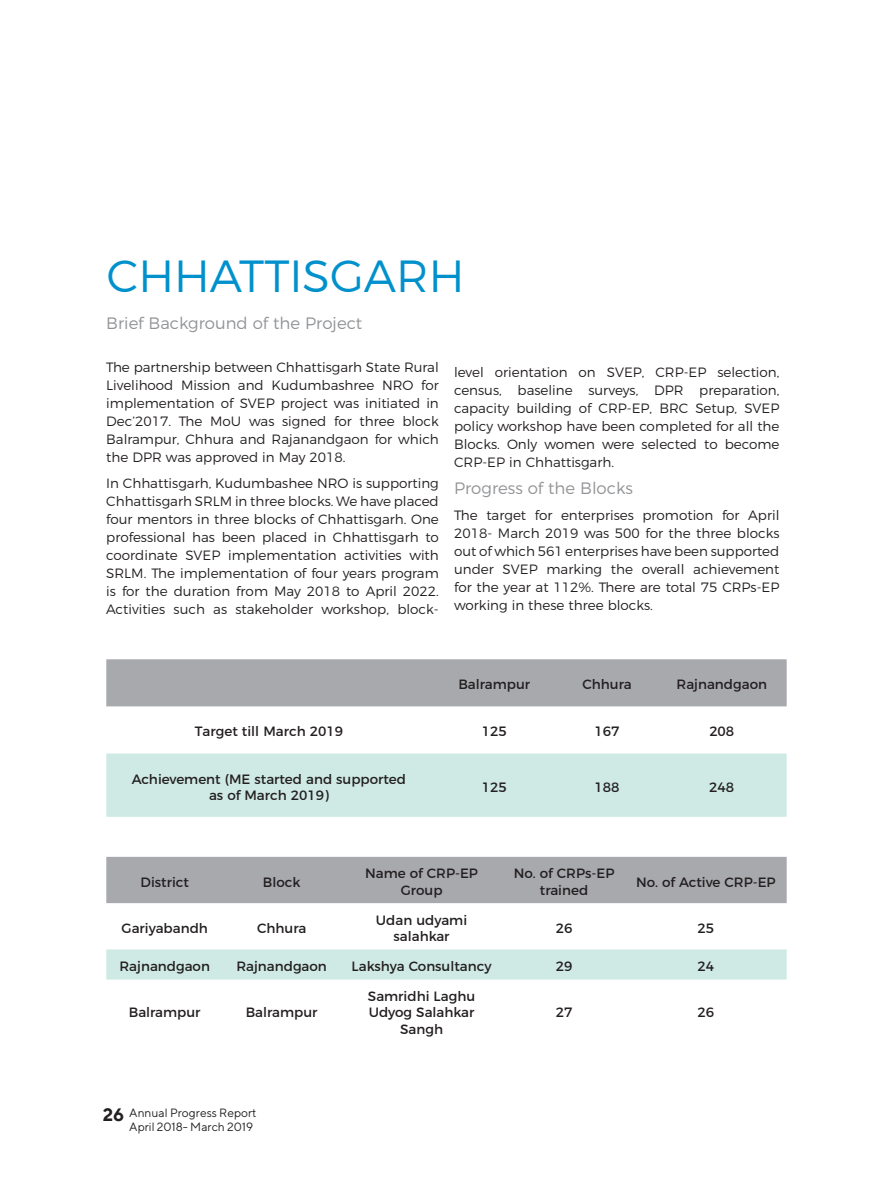
<style>
.page{position:relative;width:893px;height:1191px;background:#fff}
.page>*{position:absolute;margin:0;border:0;box-sizing:border-box;transform-origin:0 0}
.t1{font:300 45px "Montserrat";color:#0091cc}
.t2{font:300 16.5px "Montserrat";color:#919396}
.t3{font:300 13.5px/18px "Montserrat";color:#231f20;text-align:justify}
.t4{font:13.5px/16.2px "Montserrat";color:#231f20;text-align:center}
.t5{font:12px/14.4px "TT Norms";color:#231f20;text-align:right}
.s1{font-weight:700;font-size:18px}
</style>
<div class="page">
<div style="left:106px;top:659px;width:681px;height:47px;background:#a8a9ad"></div>
<div style="left:106px;top:753px;width:681px;height:64px;background:#cfeae4"></div>
<div style="left:106px;top:857px;width:681px;height:46px;background:#a8a9ad"></div>
<div style="left:106px;top:949px;width:681px;height:30px;background:#cfeae4"></div>
<h1 class="t1" style="left:107px;top:240px;width:359px">CHHATTISGARH</h1>
<p class="t2" style="left:106px;top:310px;width:258px">Brief Background of the Project</p>
<p class="t3" style="left:106px;top:357px;width:334px">The partnership between Chhattisgarh State Rural Livelihood Mission and Kudumbashree NRO for implementation of SVEP project was initiated in Dec’2017. The MoU was signed for three block Balrampur, Chhura and Rajanandgaon for which the DPR was approved in May 2018.</p>
<p class="t3" style="left:106px;top:473px;width:334px">In Chhattisgarh, Kudumbashee NRO is supporting Chhattisgarh SRLM in three blocks. We have placed four mentors in three blocks of Chhattisgarh. One professional has been placed in Chhattisgarh to coordinate SVEP implementation activities with SRLM. The implementation of four years program is for the duration from May 2018 to April 2022.<br>Activities such as stakeholder workshop, block-</p>
<p class="t3" style="left:454px;top:362px;width:327px">level orientation on SVEP, CRP-EP selection, census, baseline surveys, DPR preparation, capacity building of CRP-EP, BRC Setup, SVEP policy workshop have been completed for all the Blocks. Only women were selected to become CRP-EP in Chhattisgarh.</p>
<p class="t2" style="left:454px;top:475px;width:180px">Progress of the Blocks</p>
<p class="t3" style="left:454px;top:505px;width:327px">The target for enterprises promotion for April 2018- March 2019 was 500 for the three blocks out of which 561 enterprises have been supported under SVEP marking the overall achievement for the year at 112%. There are total 75 CRPs-EP working in these three blocks.</p>
<p class="t4" style="left:458px;top:675px;width:73px">Balrampur</p>
<p class="t4" style="left:582px;top:675px;width:51px">Chhura</p>
<p class="t4" style="left:677px;top:675px;width:92px">Rajnandgaon</p>
<p class="t4" style="left:195px;top:722px;width:150px">Target till March 2019</p>
<p class="t4" style="left:482px;top:722px;width:26px">125</p>
<p class="t4" style="left:594px;top:722px;width:26px">167</p>
<p class="t4" style="left:709px;top:722px;width:26px">208</p>
<p class="t4" style="left:132px;top:769px;width:276px">Achievement (ME started and supported as of March 2019)</p>
<p class="t4" style="left:482px;top:777px;width:26px">125</p>
<p class="t4" style="left:594px;top:777px;width:26px">188</p>
<p class="t4" style="left:709px;top:777px;width:26px">248</p>
<p class="t4" style="left:141px;top:872px;width:50px">District</p>
<p class="t4" style="left:263px;top:872px;width:39px">Block</p>
<p class="t4" style="left:365px;top:864px;width:114px">Name of CRP-EP<br>Group</p>
<p class="t4" style="left:514px;top:864px;width:102px">No. of CRPs-EP trained</p>
<p class="t4" style="left:636px;top:872px;width:141px">No. of Active CRP-EP</p>
<p class="t4" style="left:122px;top:918px;width:88px">Gariyabandh</p>
<p class="t4" style="left:257px;top:918px;width:51px">Chhura</p>
<p class="t4" style="left:376px;top:910px;width:93px">Udan udyami salahkar</p>
<p class="t4" style="left:556px;top:918px;width:18px">26</p>
<p class="t4" style="left:697px;top:918px;width:18px">25</p>
<p class="t4" style="left:119px;top:957px;width:92px">Rajnandgaon</p>
<p class="t4" style="left:236px;top:957px;width:92px">Rajnandgaon</p>
<p class="t4" style="left:352px;top:957px;width:141px">Lakshya Consultancy</p>
<p class="t4" style="left:556px;top:957px;width:18px">29</p>
<p class="t4" style="left:697px;top:957px;width:18px">24</p>
<p class="t4" style="left:129px;top:1003px;width:73px">Balrampur</p>
<p class="t4" style="left:246px;top:1003px;width:73px">Balrampur</p>
<p class="t4" style="left:368px;top:987px;width:109px">Samridhi Laghu<br>Udyog Salahkar<br>Sangh</p>
<p class="t4" style="left:556px;top:1003px;width:18px">27</p>
<p class="t4" style="left:697px;top:1003px;width:18px">26</p>
<p class="t5" style="left:103px;top:1105px;width:155px"><span class="s1">26</span> Annual Progress Report<br>April 2018- March 2019</p>
</div>
